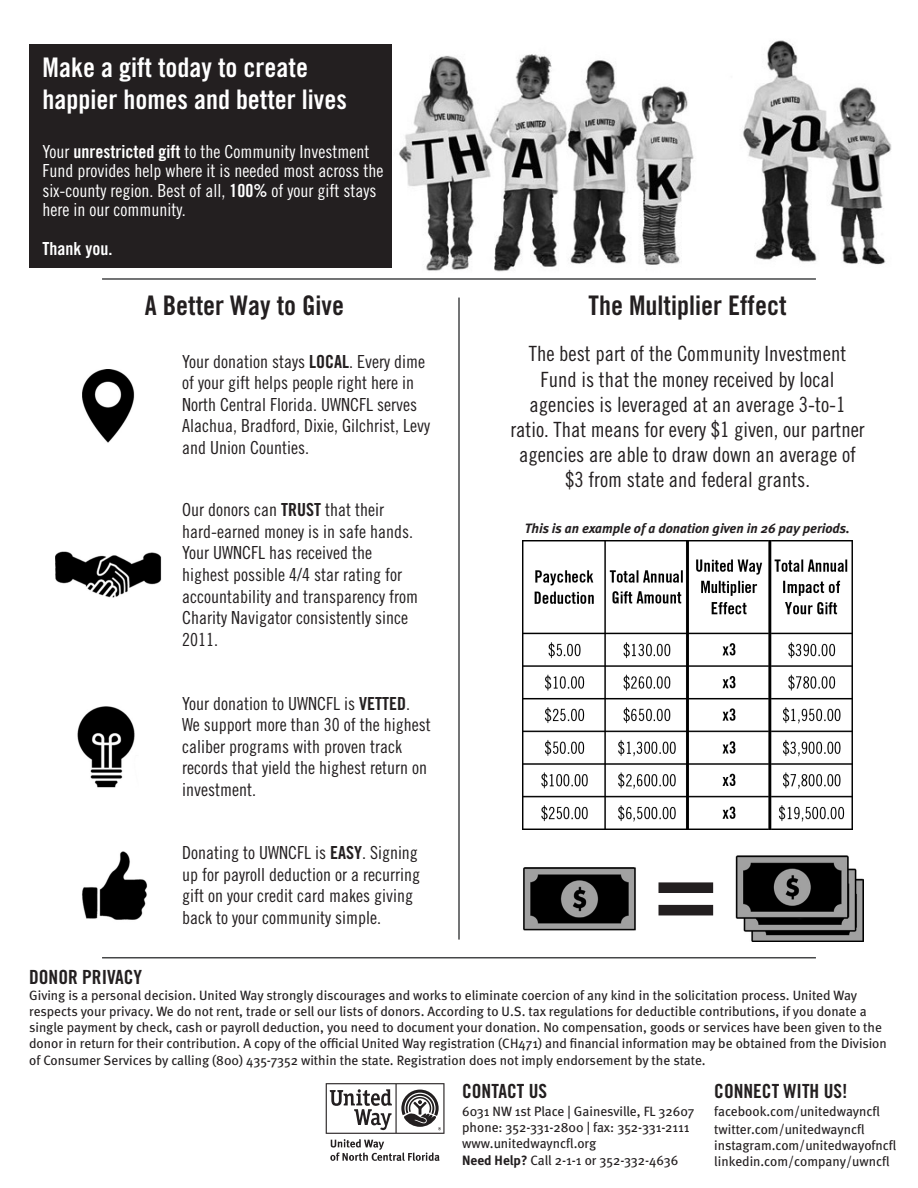
<style>
.page{position:relative;width:918px;height:1188px;background:#fff}
.page>*{position:absolute;margin:0;border:0;box-sizing:border-box;transform-origin:0 0}
.t1{font:27px/32.4px "Trade Gothic Bold Cond Twenty";color:#fff}
.t2{font:27px "Trade Gothic Bold Cond Twenty";color:#231f20}
.t3{font:21px/25.2px "Trade Gothic Cond Eighteen";color:#231f20;text-align:center}
.t4{font:19.5px "Trade Gothic Bold Cond Twenty";color:#231f20}
.t5{font:18px/21.6px "Trade Gothic Cond Eighteen";color:#231f20}
.t6{font:18px/19.5px "Trade Gothic Cond Eighteen";color:#fff}
.t7{font:18px "Trade Gothic Bold Cond Twenty";color:#fff}
.t8{font:13.5px/16.2px "Meta";color:#231f20}
.t9{font:italic 700 13.5px "Meta";color:#231f20}
.s1{font-family:"Trade Gothic Bold Cond Twenty"}
.s2{font-weight:700}
</style>
<div class="page">
<img style="left:55px;top:369px;width:809px;height:572px">
<img style="left:399px;top:40px;width:493px;height:232px">
<div style="left:29px;top:44px;width:363px;height:223px;background:#231f20"></div>
<svg style="left:326px;top:1083px;width:119px;height:78px"></svg>
<hr style="left:458px;top:298px;width:2px;height:642px;background:#464748">
<hr style="left:102px;top:957px;width:714px;height:1px;background:#464748">
<hr style="left:102px;top:278px;width:714px;height:2px;background:#464748">
<svg style="left:659px;top:882px;width:54px;height:33px"></svg>
<img style="left:522px;top:540px;width:331px;height:290px">
<p class="t1" style="left:43px;top:51px;width:306px">Make a gift today to create happier homes and better lives</p>
<p class="t6" style="left:43px;top:141px;width:342px">Your <span class="s1">unrestricted gift</span> to the Community Investment Fund provides help where it is needed most across the six-county region. Best of all, <span class="s1">100%</span> of your gift stays here in our community.</p>
<p class="t7" style="left:43px;top:238px;width:71px">Thank you.</p>
<p class="t2" style="left:145px;top:288px;width:201px">A Better Way to Give</p>
<p class="t2" style="left:589px;top:288px;width:199px">The Multiplier Effect</p>
<p class="t3" style="left:510px;top:341px;width:356px">The best part of the Community Investment Fund is that the money received by local agencies is leveraged at an average 3-to-1 ratio. That means for every $1 given, our partner agencies are able to draw down an average of $3 from state and federal grants.</p>
<p class="t9" style="left:525px;top:520px;width:327px">This is an example of a donation given in 26 pay periods.</p>
<p class="t5" style="left:182px;top:350px;width:249px">Your donation stays <span class="s1">LOCAL</span>. Every dime of your gift helps people right here in North Central Florida. UWNCFL serves Alachua, Bradford, Dixie, Gilchrist, Levy and Union Counties.</p>
<p class="t5" style="left:182px;top:499px;width:237px">Our donors can <span class="s1">TRUST</span> that their hard-earned money is in safe hands.<br>Your UWNCFL has received the highest possible 4/4 star rating for accountability and transparency from<br>Charity Navigator consistently since<br>2011.</p>
<p class="t5" style="left:182px;top:692px;width:250px">Your donation to UWNCFL is <span class="s1">VETTED</span>.<br>We support more than 30 of the highest caliber programs with proven track records that yield the highest return on investment.</p>
<p class="t5" style="left:182px;top:841px;width:239px">Donating to UWNCFL is <span class="s1">EASY</span>. Signing up for payroll deduction or a recurring gift on your credit card makes giving back to your community simple.</p>
<p class="t4" style="left:29px;top:965px;width:115px">DONOR PRIVACY</p>
<p class="t8" style="left:29px;top:987px;width:859px">Giving is a personal decision. United Way strongly discourages and works to eliminate coercion of any kind in the solicitation process. United Way respects your privacy. We do not rent, trade or sell our lists of donors. According to U.S. tax regulations for deductible contributions, if you donate a single payment by check, cash or payroll deduction, you need to document your donation. No compensation, goods or services have been given to the donor in return for their contribution. A copy of the official United Way registration (CH471) and financial information may be obtained from the Division of Consumer Services by calling (800) 435-7352 within the state. Registration does not imply endorsement by the state.</p>
<p class="t4" style="left:462px;top:1079px;width:87px">CONTACT US</p>
<p class="t8" style="left:462px;top:1103px;width:234px">6031 NW 1st Place | Gainesville, FL 32607</p>
<p class="t8" style="left:462px;top:1119px;width:229px">phone: 352-331-2800 | fax: 352-331-2111</p>
<p class="t8" style="left:462px;top:1136px;width:136px">www.unitedwayncfl.org</p>
<p class="t8" style="left:462px;top:1152px;width:218px"><span class="s2">Need Help?</span> Call 2-1-1 or 352-332-4636</p>
<p class="t4" style="left:714px;top:1079px;width:135px">CONNECT WITH US!</p>
<p class="t8" style="left:714px;top:1103px;width:167px">facebook.com/unitedwayncfl</p>
<p class="t8" style="left:714px;top:1121px;width:152px">twitter.com/unitedwayncfl</p>
<p class="t8" style="left:714px;top:1137px;width:184px">instagram.com/unitedwayofncfl</p>
<p class="t8" style="left:714px;top:1154px;width:177px">linkedin.com/company/uwncfl</p>
</div>
